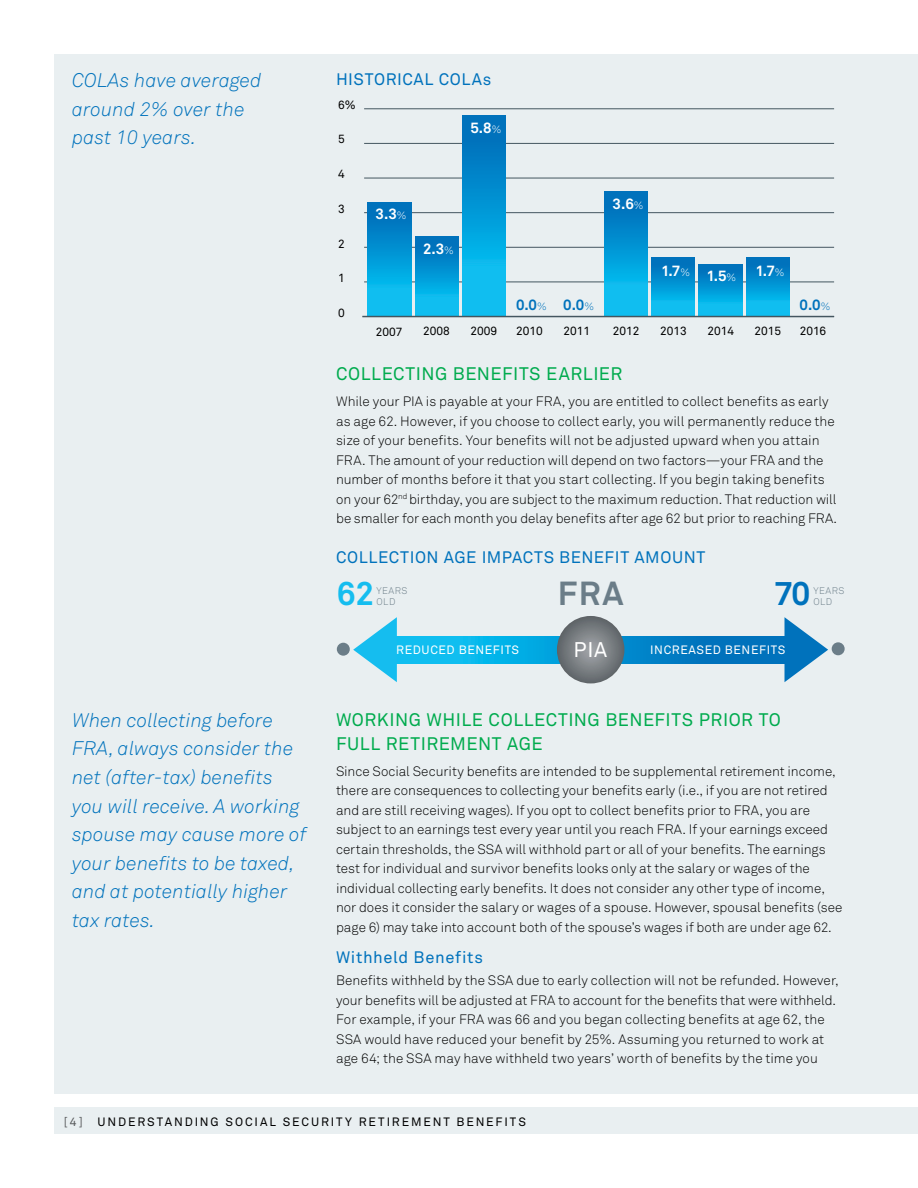
<style>
.page{position:relative;width:918px;height:1188px;background:#fff}
.page>*{position:absolute;margin:0;border:0;box-sizing:border-box;transform-origin:0 0}
.t1{font:700 33px "Akkurat Pro";color:#6b7d88}
.t2{font:700 33px "Akkurat Pro";color:#15bdef}
.t3{font:700 33px "Akkurat Pro";color:#0072bc}
.t4{font:21px "Akkurat Pro";color:#fff}
.t5{font:italic 19.5px/28.5px "Akkurat Light Pro";letter-spacing:.01em;color:#0072bc}
.t6{font:18px/24px "Akkurat Pro";letter-spacing:.03em;color:#00ab4e}
.t7{font:16.5px "Akkurat Pro";letter-spacing:.04em;color:#0072bc}
.t8{font:700 14.85px "Akkurat Pro";color:#fff}
.t9{font:700 14.85px "Akkurat Pro";color:#0072bc}
.t10{font:13.5px/19.5px "Akkurat Light Pro";color:#000}
.t11{font:12px "Akkurat Pro";letter-spacing:.155em;color:#000}
.t12{font:12px "Akkurat Pro";letter-spacing:.05em;color:#fff}
.t13{font:11.85px "Akkurat Pro";color:#000}
.t14{font:9.6px/11.1px "Akkurat Light Pro";letter-spacing:.05em;color:#6b7d88}
.s1{font-family:"Akkurat Light Pro";font-weight:400;font-size:10.35px}
.s2{color:#57595b}
</style>
<div class="page">
<div style="left:54px;top:54px;width:864px;height:1040px;background:#e9eff1"></div>
<div style="left:54px;top:1107px;width:864px;height:27px;background:#e9eff1"></div>
<hr style="left:364px;top:282px;width:470px;height:1px;background:#445660">
<hr style="left:364px;top:247px;width:470px;height:1px;background:#445660">
<hr style="left:364px;top:212px;width:470px;height:1px;background:#445660">
<hr style="left:364px;top:178px;width:470px;height:1px;background:#445660">
<hr style="left:364px;top:143px;width:470px;height:1px;background:#445660">
<hr style="left:364px;top:109px;width:470px;height:1px;background:#445660">
<div style="left:368px;top:202px;width:43px;height:114px;background:linear-gradient(to bottom,#006ab7,#0ecbf9)"></div>
<div style="left:415px;top:237px;width:43px;height:79px;background:linear-gradient(to bottom,#0069b6,#0ecdfa)"></div>
<div style="left:462px;top:116px;width:44px;height:200px;background:linear-gradient(to bottom,#006ab7,#0eccfa)"></div>
<div style="left:604px;top:192px;width:44px;height:124px;background:linear-gradient(to bottom,#006ab7,#0ecbf9)"></div>
<div style="left:652px;top:258px;width:43px;height:58px;background:linear-gradient(to bottom,#006ab7,#0ecaf9)"></div>
<div style="left:746px;top:258px;width:43px;height:58px;background:linear-gradient(to bottom,#006ab7,#0ecaf9)"></div>
<div style="left:699px;top:264px;width:43px;height:52px;background:linear-gradient(to bottom,#0068b6,#0ec9f8)"></div>
<hr style="left:362px;top:316px;width:472px;height:1px;background:#445660">
<svg style="left:397px;top:636px;width:388px;height:27px;background:#0496d5"></svg>
<svg style="left:557px;top:616px;width:67px;height:67px;background:#767b7f"></svg>
<div style="left:832px;top:642px;width:13px;height:13px;background:#6b7d88;border-radius:50%"></div>
<div style="left:337px;top:643px;width:13px;height:13px;background:#6b7d88;border-radius:50%"></div>
<svg style="left:785px;top:617px;width:43px;height:65px"></svg>
<svg style="left:353px;top:617px;width:44px;height:65px"></svg>
<h3 class="t5" style="left:72px;top:67px;width:191px">COLAs have averaged around 2% over the past 10 years.</h3>
<h3 class="t5" style="left:72px;top:706px;width:236px">When collecting before<br>FRA, always consider the net (after-tax) benefits you will receive. A working spouse may cause more of your benefits to be taxed, and at potentially higher tax rates.</h3>
<p class="t7" style="left:336px;top:69px;width:157px">HISTORICAL COLAs</p>
<p class="t13" style="left:338px;top:98px;width:19px">6%</p>
<p class="t13" style="left:338px;top:132px;width:8px">5</p>
<p class="t13" style="left:338px;top:167px;width:8px">4</p>
<p class="t13" style="left:338px;top:202px;width:8px">3</p>
<p class="t13" style="left:338px;top:237px;width:8px">2</p>
<p class="t13" style="left:338px;top:271px;width:8px">1</p>
<p class="t13" style="left:338px;top:306px;width:8px">0</p>
<p class="t13" style="left:376px;top:324px;width:28px">2007</p>
<p class="t8" style="left:470px;top:118px;width:32px">5.8<span class="s1">%</span></p>
<p class="t8" style="left:376px;top:205px;width:32px">3.3<span class="s1">%</span></p>
<p class="t8" style="left:423px;top:239px;width:32px">2.3<span class="s1">%</span></p>
<p class="t13" style="left:423px;top:324px;width:28px">2008</p>
<p class="t13" style="left:471px;top:324px;width:28px">2009</p>
<p class="t9" style="left:516px;top:295px;width:32px">0.0<span class="s1">%</span></p>
<p class="t13" style="left:516px;top:324px;width:28px">2010</p>
<p class="t9" style="left:563px;top:295px;width:32px">0.0<span class="s1">%</span></p>
<p class="t13" style="left:563px;top:324px;width:28px">2011</p>
<p class="t8" style="left:613px;top:194px;width:32px">3.6<span class="s1">%</span></p>
<p class="t13" style="left:613px;top:324px;width:28px">2012</p>
<p class="t8" style="left:661px;top:262px;width:30px">1.7<span class="s1">%</span></p>
<p class="t13" style="left:660px;top:324px;width:28px">2013</p>
<p class="t8" style="left:706px;top:266px;width:31px">1.5<span class="s1">%</span></p>
<p class="t13" style="left:708px;top:324px;width:28px">2014</p>
<p class="t8" style="left:755px;top:262px;width:30px">1.7<span class="s1">%</span></p>
<p class="t13" style="left:755px;top:324px;width:28px">2015</p>
<p class="t9" style="left:800px;top:295px;width:32px">0.0<span class="s1">%</span></p>
<p class="t13" style="left:800px;top:324px;width:28px">2016</p>
<h3 class="t6" style="left:336px;top:362px;width:288px">COLLECTING BENEFITS EARLIER</h3>
<p class="t10" style="left:336px;top:392px;width:503px">While your PIA is payable at your FRA, you are entitled to collect benefits as early as age 62. However, if you choose to collect early, you will permanently reduce the size of your benefits. Your benefits will not be adjusted upward when you attain FRA. The amount of your reduction will depend on two factors—your FRA and the number of months before it that you start collecting. If you begin taking benefits on your 62<sup>nd</sup> birthday, you are subject to the maximum reduction. That reduction will be smaller for each month you delay benefits after age 62 but prior to reaching FRA.</p>
<p class="t7" style="left:336px;top:548px;width:371px">COLLECTION AGE IMPACTS BENEFIT AMOUNT</p>
<h1 class="t2" style="left:337px;top:573px;width:39px">62</h1>
<h1 class="t1" style="left:558px;top:573px;width:67px">FRA</h1>
<p class="t14" style="left:377px;top:585px;width:33px">YEARS<br>OLD</p>
<h1 class="t3" style="left:774px;top:573px;width:38px">70</h1>
<p class="t14" style="left:813px;top:585px;width:33px">YEARS<br>OLD</p>
<p class="t12" style="left:396px;top:643px;width:124px">REDUCED BENEFITS</p>
<p class="t12" style="left:650px;top:643px;width:137px">INCREASED BENEFITS</p>
<h2 class="t4" style="left:574px;top:637px;width:35px">PIA</h2>
<h3 class="t6" style="left:336px;top:708px;width:447px">WORKING WHILE COLLECTING BENEFITS PRIOR TO<br>FULL RETIREMENT AGE</h3>
<p class="t10" style="left:336px;top:762px;width:508px">Since Social Security benefits are intended to be supplemental retirement income, there are consequences to collecting your benefits early (i.e., if you are not retired and are still receiving wages). If you opt to collect benefits prior to FRA, you are subject to an earnings test every year until you reach FRA. If your earnings exceed certain thresholds, the SSA will withhold part or all of your benefits. The earnings test for individual and survivor benefits looks only at the salary or wages of the individual collecting early benefits. It does not consider any other type of income, nor does it consider the salary or wages of a spouse. However, spousal benefits (see page 6) may take into account both of the spouse’s wages if both are under age 62.</p>
<p class="t7" style="left:336px;top:947px;width:149px">Withheld Benefits</p>
<p class="t10" style="left:336px;top:971px;width:504px">Benefits withheld by the SSA due to early collection will not be refunded. However, your benefits will be adjusted at FRA to account for the benefits that were withheld.<br>For example, if your FRA was 66 and you began collecting benefits at age 62, the SSA would have reduced your benefit by 25%. Assuming you returned to work at age 64; the SSA may have withheld two years’ worth of benefits by the time you</p>
<p class="t11" style="left:64px;top:1115px;width:464px"><span class="s2">[4]</span> UNDERSTANDING SOCIAL SECURITY RETIREMENT BENEFITS</p>
</div>
